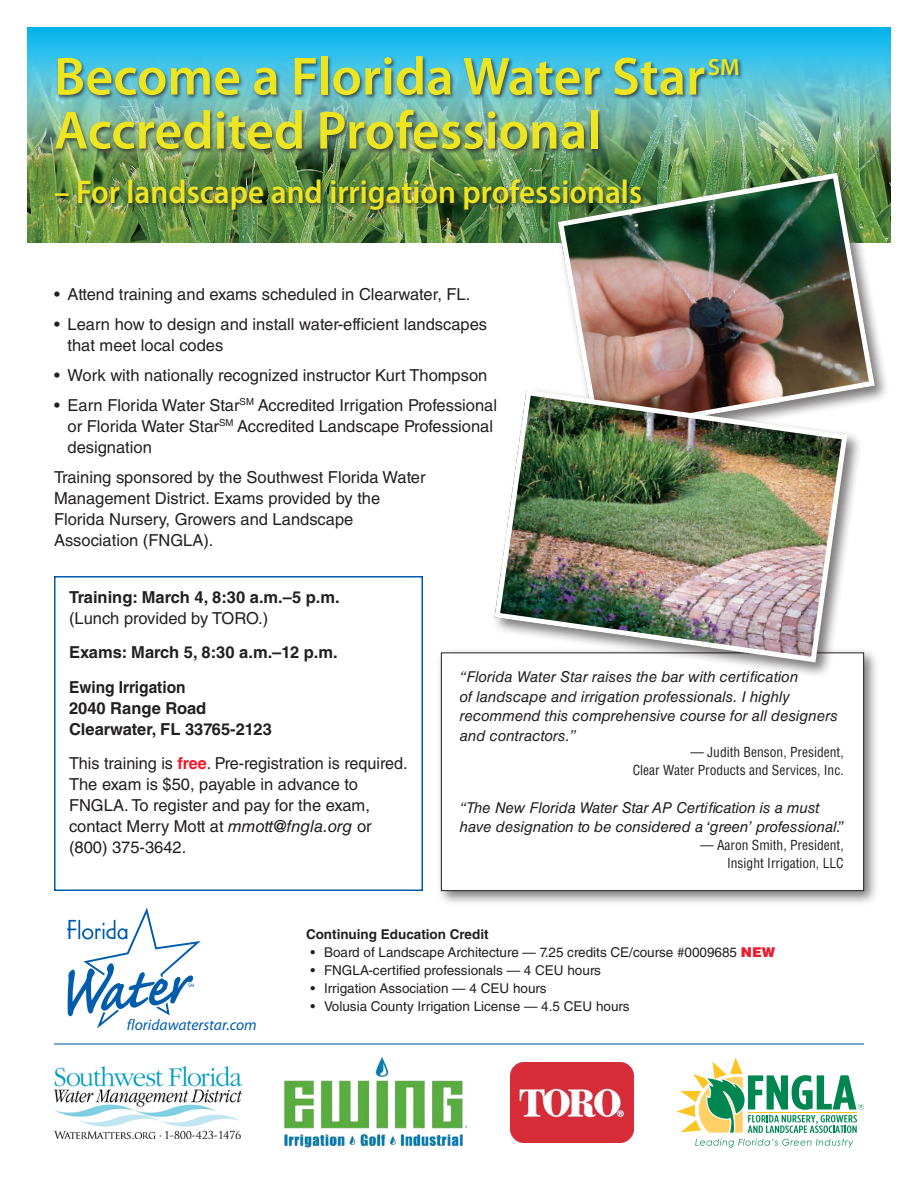
<style>
.page{position:relative;width:918px;height:1188px;background:#fff}
.page>*{position:absolute;margin:0;border:0;box-sizing:border-box;transform-origin:0 0}
.t1{font:600 54px "Myriad Pro";color:#eee521}
.t2{font:600 33px "Myriad Pro";color:#eee521;scale:.95 1}
.t3{font:600 23.55px "Myriad Pro";color:#eee521}
.t4{font:16.5px/21px "Helvetica LT Std";color:#231f20}
.t5{font:700 16.5px/21px "Helvetica LT Std";color:#231f20}
.t6{font:700 16.5px/21px "Helvetica LT Std";color:#231f20;scale:.94 1}
.t7{font:italic 15.6px "Myriad Pro";color:#015dab}
.t8{font:italic 15px/19.5px "Helvetica LT Std";color:#231f20}
.t9{font:13.5px "Helvetica LT Std";color:#231f20}
.t10{font:condensed 13.5px/18px "Helvetica LT Std";color:#231f20;text-align:right}
.t11{font:700 13.5px "Helvetica LT Std";color:#231f20}
.t12{font:4.95px "Myriad";color:#015dab}
.s1{font-weight:400}
.s2{font-weight:700;color:#ee1b2d}
.s3{font-style:italic}
.s4{font-weight:900;color:#ee1b2d}
</style>
<div class="page">
<div style="left:436px;top:648px;width:444px;height:258px;background:#231f20;opacity:.6"></div>
<div style="left:441px;top:653px;width:423px;height:238px;background:#fff"></div>
<img style="left:27px;top:27px;width:864px;height:216px">
<div style="left:54px;top:55px;width:690px;height:160px;background:#231f20;opacity:.7"></div>
<div style="left:555px;top:170px;width:336px;height:280px;background:#231f20;opacity:.6"></div>
<img style="left:555px;top:170px;width:323px;height:268px">
<div style="left:491px;top:387px;width:372px;height:291px;background:#231f20;opacity:.6"></div>
<img style="left:492px;top:387px;width:358px;height:278px">
<div style="left:54px;top:576px;width:369px;height:315px;border:2px solid #015dab"></div>
<svg style="left:695px;top:1139px;width:158px;height:8px"></svg>
<svg style="left:676px;top:1058px;width:188px;height:75px"></svg>
<img style="left:284px;top:1058px;width:184px;height:89px">
<img style="left:510px;top:1062px;width:124px;height:81px">
<img style="left:54px;top:1066px;width:188px;height:73px">
<svg style="left:67px;top:907px;width:134px;height:122px"></svg>
<hr style="left:54px;top:1043px;width:810px;height:2px;background:#015dab">
<p class="t1" style="left:54px;top:46px;width:653px">Become a Florida Water Star</p>
<p class="t3" style="left:708px;top:54px;width:33px">SM</p>
<p class="t1" style="left:54px;top:100px;width:549px">Accredited Professional</p>
<p class="t2" style="left:54px;top:173px;width:621px">– For landscape and irrigation professionals</p>
<p class="t4" style="left:54px;top:284px;width:418px">• Attend training and exams scheduled in Clearwater, FL.</p>
<p class="t4" style="left:68px;top:314px;width:421px;text-indent:-14px">• Learn how to design and install water-efficient landscapes that meet local codes</p>
<p class="t4" style="left:54px;top:365px;width:435px">• Work with nationally recognized instructor Kurt Thompson</p>
<p class="t4" style="left:68px;top:395px;width:431px;text-indent:-14px">• Earn Florida Water Star<sup>SM</sup> Accredited Irrigation Professional or Florida Water Star<sup>SM</sup> Accredited Landscape Professional designation</p>
<p class="t4" style="left:54px;top:467px;width:373px">Training sponsored by the Southwest Florida Water Management District. Exams provided by the Florida Nursery, Growers and Landscape Association (FNGLA).</p>
<p class="t5" style="left:69px;top:586px;width:272px">Training: March 4, 8:30 a.m.–5 p.m. <span class="s1">(Lunch provided by TORO.)</span></p>
<p class="t5" style="left:69px;top:642px;width:270px">Exams: March 5, 8:30 a.m.–12 p.m.</p>
<p class="t6" style="left:69px;top:676px;width:217px">Ewing Irrigation<br>2040 Range Road<br>Clearwater, FL 33765-2123</p>
<p class="t4" style="left:69px;top:753px;width:340px">This training is <span class="s2">free</span>. Pre-registration is required.<br>The exam is $50, payable in advance to FNGLA. To register and pay for the exam, contact Merry Mott at <span class="s3">mmott@fngla.org</span> or (800) 375-3642.</p>
<p class="t8" style="left:460px;top:667px;width:380px">“Florida Water Star raises the bar with certification<br>of landscape and irrigation professionals. I highly recommend this comprehensive course for all designers and contractors.”</p>
<p class="t10" style="left:633px;top:743px;width:213px">— Judith Benson, President,<br>Clear Water Products and Services, Inc.</p>
<p class="t8" style="left:460px;top:797px;width:386px">“The New Florida Water Star AP Certification is a must have designation to be considered a ‘green’ professional.”</p>
<p class="t10" style="left:700px;top:836px;width:145px">— Aaron Smith, President,</p>
<p class="t10" style="left:727px;top:854px;width:118px">Insight Irrigation, LLC</p>
<p class="t12" style="left:188px;top:983px;width:8px">SM</p>
<p class="t7" style="left:127px;top:1016px;width:131px">floridawaterstar.com</p>
<p class="t11" style="left:306px;top:926px;width:184px">Continuing Education Credit</p>
<p class="t9" style="left:310px;top:945px;width:466px">• Board of Landscape Architecture — 7.25 credits CE/course #0009685 <span class="s4">NEW</span></p>
<p class="t9" style="left:310px;top:963px;width:292px">• FNGLA-certified professionals — 4 CEU hours</p>
<p class="t9" style="left:310px;top:981px;width:238px">• Irrigation Association — 4 CEU hours</p>
<p class="t9" style="left:310px;top:999px;width:321px">• Volusia County Irrigation License — 4.5 CEU hours</p>
</div>
